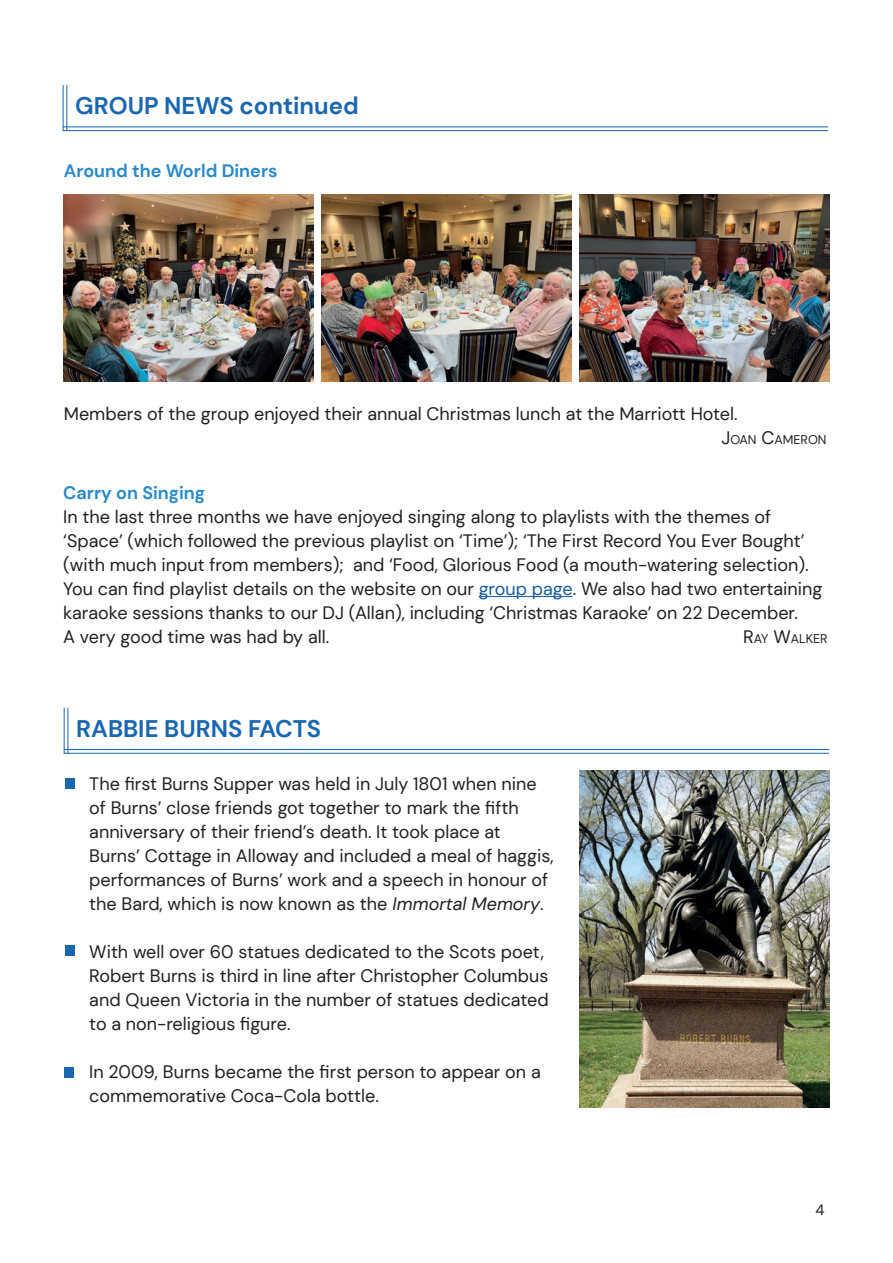
<style>
.page{position:relative;width:893px;height:1263px;background:#fff}
.page>*{position:absolute;margin:0;border:0;box-sizing:border-box;transform-origin:0 0}
.t1{font:700 24px "DM Sans";color:#1966b1}
.t2{font:18px/24px "DM Sans";color:#231f20}
.t3{font:700 18px "DM Sans";color:#2989c9}
.t4{font:15px "DM Sans";color:#231f20}
.t5{font:12.6px "DM Sans";color:#231f20}
.s1{font-size:18px}
.s2{color:#175d9e}
.s3{font-style:italic}
</style>
<div class="page">
<img style="left:64px;top:195px;width:249px;height:187px">
<img style="left:322px;top:195px;width:249px;height:187px">
<img style="left:580px;top:195px;width:249px;height:187px">
<img style="left:580px;top:771px;width:249px;height:337px">
<hr style="left:64px;top:749px;width:765px;height:1px;background:#1966b1">
<hr style="left:64px;top:753px;width:765px;height:1px;background:#1966b1">
<hr style="left:68px;top:708px;width:1px;height:46px;background:#1966b1">
<hr style="left:64px;top:708px;width:1px;height:46px;background:#1966b1">
<div style="left:65px;top:778px;width:10px;height:11px;background:#1966b1"></div>
<div style="left:65px;top:946px;width:10px;height:10px;background:#1966b1"></div>
<hr style="left:63px;top:126px;width:765px;height:1px;background:#1966b1">
<hr style="left:63px;top:130px;width:765px;height:1px;background:#1966b1">
<hr style="left:66px;top:85px;width:1px;height:46px;background:#1966b1">
<hr style="left:63px;top:85px;width:1px;height:46px;background:#1966b1">
<hr style="left:479px;top:596px;width:94px;height:1px;background:#175d9e">
<div style="left:64px;top:1067px;width:10px;height:10px;background:#1966b1"></div>
<h1 class="t1" style="left:75px;top:91px;width:285px">GROUP NEWS continued</h1>
<p class="t3" style="left:64px;top:160px;width:215px">Around the World Diners</p>
<p class="t2" style="left:64px;top:401px;width:675px">Members of the group enjoyed their annual Christmas lunch at the Marriott Hotel.</p>
<p class="t5" style="left:721px;top:431px;width:107px"><span class="s1">J</span>OAN <span class="s1">C</span>AMERON</p>
<p class="t3" style="left:63px;top:481px;width:143px">Carry on Singing</p>
<p class="t2" style="left:63px;top:504px;width:760px">In the last three months we have enjoyed singing along to playlists with the themes of ‘Space’ (which followed the previous playlist on ‘Time’); ‘The First Record You Ever Bought’ (with much input from members); and ‘Food, Glorious Food (a mouth-watering selection).<br>You can find playlist details on the website on our <span class="s2">group page</span>. We also had two entertaining karaoke sessions thanks to our DJ (Allan), including ‘Christmas Karaoke’ on 22 December.<br>A very good time was had by all.</p>
<p class="t5" style="left:743px;top:630px;width:86px"><span class="s1">R</span>AY <span class="s1">W</span>ALKER</p>
<h1 class="t1" style="left:76px;top:714px;width:246px">RABBIE BURNS FACTS</h1>
<p class="t2" style="left:89px;top:771px;width:466px">The first Burns Supper was held in July 1801 when nine of Burns’ close friends got together to mark the fifth anniversary of their friend’s death. It took place at Burns’ Cottage in Alloway and included a meal of haggis, performances of Burns’ work and a speech in honour of the Bard, which is now known as the <span class="s3">Immortal Memory</span>.</p>
<p class="t2" style="left:89px;top:939px;width:461px">With well over 60 statues dedicated to the Scots poet, Robert Burns is third in line after Christopher Columbus and Queen Victoria in the number of statues dedicated to a non-religious figure.</p>
<p class="t2" style="left:89px;top:1059px;width:453px">In 2009, Burns became the first person to appear on a commemorative Coca-Cola bottle.</p>
<p class="t4" style="left:815px;top:1200px;width:11px">4</p>
</div>
